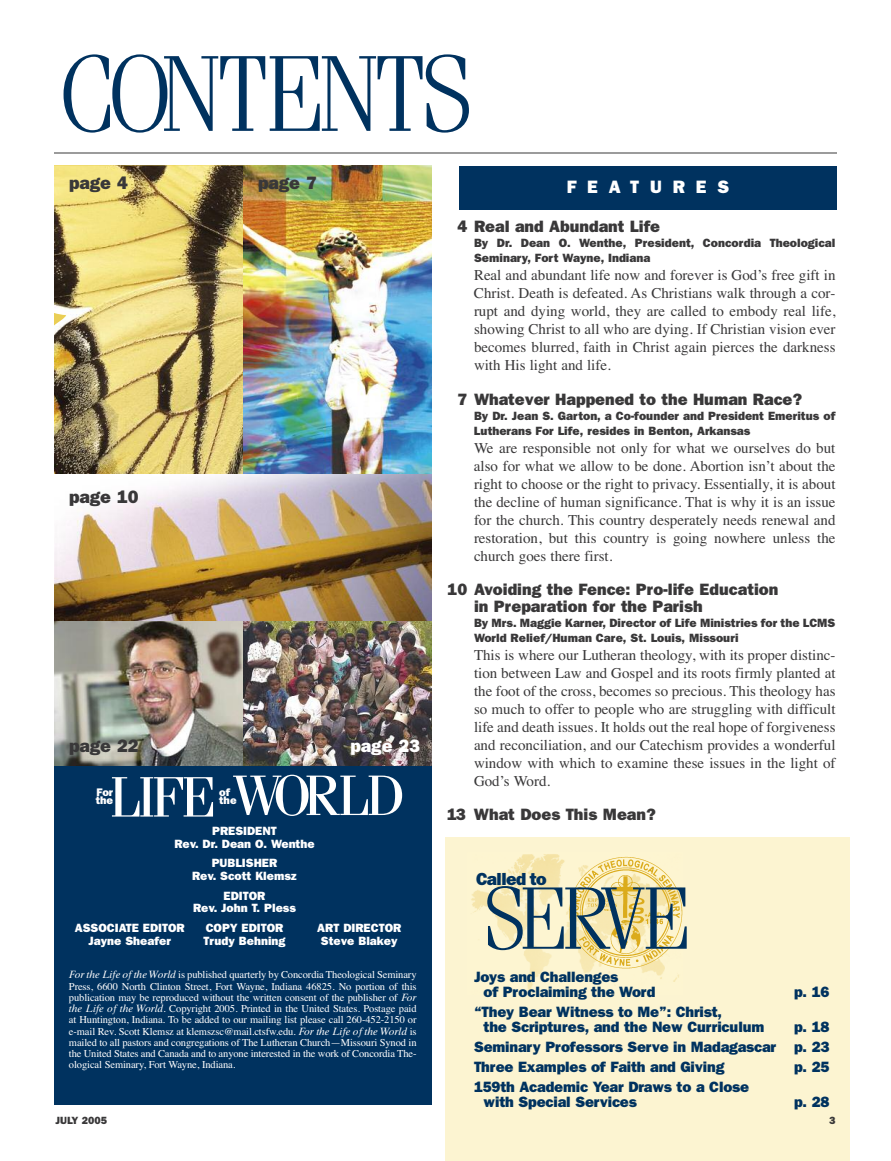
<style>
.page{position:relative;width:891px;height:1161px;background:#fff}
.page>*{position:absolute;margin:0;border:0;box-sizing:border-box;transform-origin:0 0}
.t1{font:300 108px "Fenice";letter-spacing:-.075em;color:#00325f}
.t2{font:300 88.5px "Fenice";letter-spacing:-.105em;color:#00325f}
.t3{font:57px "Fenice";letter-spacing:-.08em;color:#fff}
.t4{font:800 18px "Franklin Gothic";color:#393839}
.t5{font:800 18px "Franklin Gothic";letter-spacing:.6em;color:#fff}
.t6{font:800 17.55px "Franklin Gothic";letter-spacing:-.03em;color:#00325f}
.t7{font:800 16.5px/16.5px "Franklin Gothic";color:#393839}
.t8{font:15px/18px "Times";color:#393839;text-align:justify}
.t9{font:800 15px/15px "Franklin Gothic";letter-spacing:-.01em;color:#00325f}
.t10{font:800 12px/15px "Franklin Gothic";color:#393839}
.t11{font:800 12px/12.8px "Franklin Gothic";color:#fff;text-align:center}
.t12{font:800 10.95px/8.9px "Franklin Gothic";color:#fff}
.t13{font:10.5px/11.2px "Times";letter-spacing:-.01em;color:#fff;text-align:justify}
.t14{font:800 10.5px "Franklin Gothic";color:#393839}
.s1{font-family:"Times Ten Italic Os F"}
</style>
<div class="page">
<img style="left:243px;top:165px;width:189px;height:309px">
<img style="left:243px;top:621px;width:189px;height:145px">
<img style="left:54px;top:621px;width:189px;height:145px">
<div style="left:446px;top:837px;width:404px;height:324px;background:#fcf4d1"></div>
<img style="left:471px;top:854px;width:208px;height:138px">
<img style="left:54px;top:165px;width:189px;height:309px">
<div style="left:459px;top:166px;width:378px;height:44px;background:#00325f"></div>
<hr style="left:54px;top:153px;width:783px;height:1px;background:#393839">
<div style="left:54px;top:766px;width:378px;height:339px;background:#00325f"></div>
<img style="left:54px;top:474px;width:378px;height:147px">
<img style="left:568px;top:857px;width:115px;height:113px">
<h1 class="t1" style="left:57px;top:56px;width:420px">CONTENTS</h1>
<p class="t4" style="left:69px;top:173px;width:60px">page 4</p>
<p class="t5" style="left:567px;top:176px;width:164px">FEATURES</p>
<p class="t4" style="left:258px;top:173px;width:60px">page 7</p>
<p class="t4" style="left:69px;top:486px;width:71px">page 10</p>
<p class="t4" style="left:69px;top:735px;width:71px">page 22</p>
<p class="t12" style="left:96px;top:787px;width:19px">For the</p>
<p class="t5" style="left:350px;top:735px;width:71px">page 23</p>
<h3 class="t3" style="left:110px;top:776px;width:297px">LIFE WORLD</h3>
<p class="t12" style="left:219px;top:787px;width:19px">of the</p>
<p class="t11" style="left:174px;top:825px;width:142px">PRESIDENT<br>Rev. Dr. Dean O. Wenthe</p>
<p class="t11" style="left:192px;top:857px;width:106px">PUBLISHER<br>Rev. Scott Klemsz</p>
<p class="t11" style="left:193px;top:889px;width:104px">EDITOR<br>Rev. John T. Pless</p>
<p class="t11" style="left:75px;top:921px;width:111px">ASSOCIATE EDITOR</p>
<p class="t11" style="left:206px;top:921px;width:79px">COPY EDITOR</p>
<p class="t11" style="left:317px;top:921px;width:86px">ART DIRECTOR</p>
<p class="t11" style="left:89px;top:934px;width:84px">Jayne Sheafer</p>
<p class="t11" style="left:203px;top:934px;width:84px">Trudy Behning</p>
<p class="t11" style="left:321px;top:934px;width:78px">Steve Blakey</p>
<p class="t13" style="left:69px;top:969px;width:349px"><span class="s1">For the Life of the World</span> is published quarterly by Concordia Theological Seminary Press, 6600 North Clinton Street, Fort Wayne, Indiana 46825. No portion of this publication may be reproduced without the written consent of the publisher of <span class="s1">For the Life of the World</span>. Copyright 2005. Printed in the United States. Postage paid at Huntington, Indiana. To be added to our mailing list please call 260-452-2150 or e-mail Rev. Scott Klemsz at klemszsc@mail.ctsfw.edu. <span class="s1">For the Life of the World</span> is mailed to all pastors and congregations of The Lutheran Church—Missouri Synod in the United States and Canada and to anyone interested in the work of Concordia The&shy;ological Seminary, Fort Wayne, Indiana.</p>
<p class="t7" style="left:457px;top:218px;width:204px">4 Real and Abundant Life</p>
<p class="t10" style="left:474px;top:236px;width:363px">By Dr. Dean O. Wenthe, President, Concordia Theological<br>Seminary, Fort Wayne, Indiana</p>
<p class="t8" style="left:474px;top:266px;width:363px">Real and abundant life now and forever is God’s free gift in Christ. Death is defeated. As Christians walk through a cor&shy;rupt and dying world, they are called to embody real life, showing Christ to all who are dying. If Christian vision ever becomes blurred, faith in Christ again pierces the darkness with His light and life.</p>
<p class="t7" style="left:457px;top:391px;width:347px">7 Whatever Happened to the Human Race?</p>
<p class="t10" style="left:474px;top:408px;width:363px">By Dr. Jean S. Garton, a Co-founder and President Emeritus of<br>Lutherans For Life, resides in Benton, Arkansas</p>
<p class="t8" style="left:474px;top:439px;width:363px">We are responsible not only for what we ourselves do but also for what we allow to be done. Abortion isn’t about the right to choose or the right to privacy. Essentially, it is about the decline of human significance. That is why it is an issue for the church. This country desperately needs renewal and restoration, but this country is going nowhere unless the church goes there first.</p>
<p class="t7" style="left:474px;top:581px;width:306px;text-indent:-27px">10 Avoiding the Fence: Pro-life Education in Preparation for the Parish</p>
<p class="t10" style="left:474px;top:615px;width:363px">By Mrs. Maggie Karner, Director of Life Ministries for the LCMS<br>World Relief/Human Care, St. Louis, Missouri</p>
<p class="t8" style="left:474px;top:646px;width:363px">This is where our Lutheran theology, with its proper distinc&shy;tion between Law and Gospel and its roots firmly planted at the foot of the cross, becomes so precious. This theology has so much to offer to people who are struggling with difficult life and death issues. It holds out the real hope of forgiveness and reconciliation, and our Catechism provides a wonderful window with which to examine these issues in the light of God’s Word.</p>
<p class="t7" style="left:447px;top:806px;width:210px">13 What Does This Mean?</p>
<p class="t6" style="left:476px;top:869px;width:72px">Called to</p>
<h2 class="t2" style="left:482px;top:888px;width:212px">SERVE</h2>
<p class="t9" style="left:484px;top:969px;width:174px;text-indent:-10px">Joys and Challenges<br>of Proclaiming the Word</p>
<p class="t9" style="left:794px;top:984px;width:37px">p. 16</p>
<p class="t9" style="left:484px;top:1004px;width:282px;text-indent:-10px">“They Bear Witness to Me”: Christ,<br>the Scriptures, and the New Curriculum</p>
<p class="t9" style="left:474px;top:1017px;width:357px;line-height:20px;text-align:justify;text-indent:320px">p. 18<br>Seminary Professors Serve in Madagascar p. 23<br>Three Examples of Faith and Giving</p>
<p class="t9" style="left:794px;top:1059px;width:37px">p. 25</p>
<p class="t9" style="left:484px;top:1080px;width:267px;text-indent:-10px">159th Academic Year Draws to a Close with Special Services</p>
<p class="t9" style="left:794px;top:1095px;width:37px">p. 28</p>
<p class="t14" style="left:56px;top:1114px;width:53px">JULY 2005</p>
<p class="t14" style="left:829px;top:1114px;width:8px">3</p>
</div>
